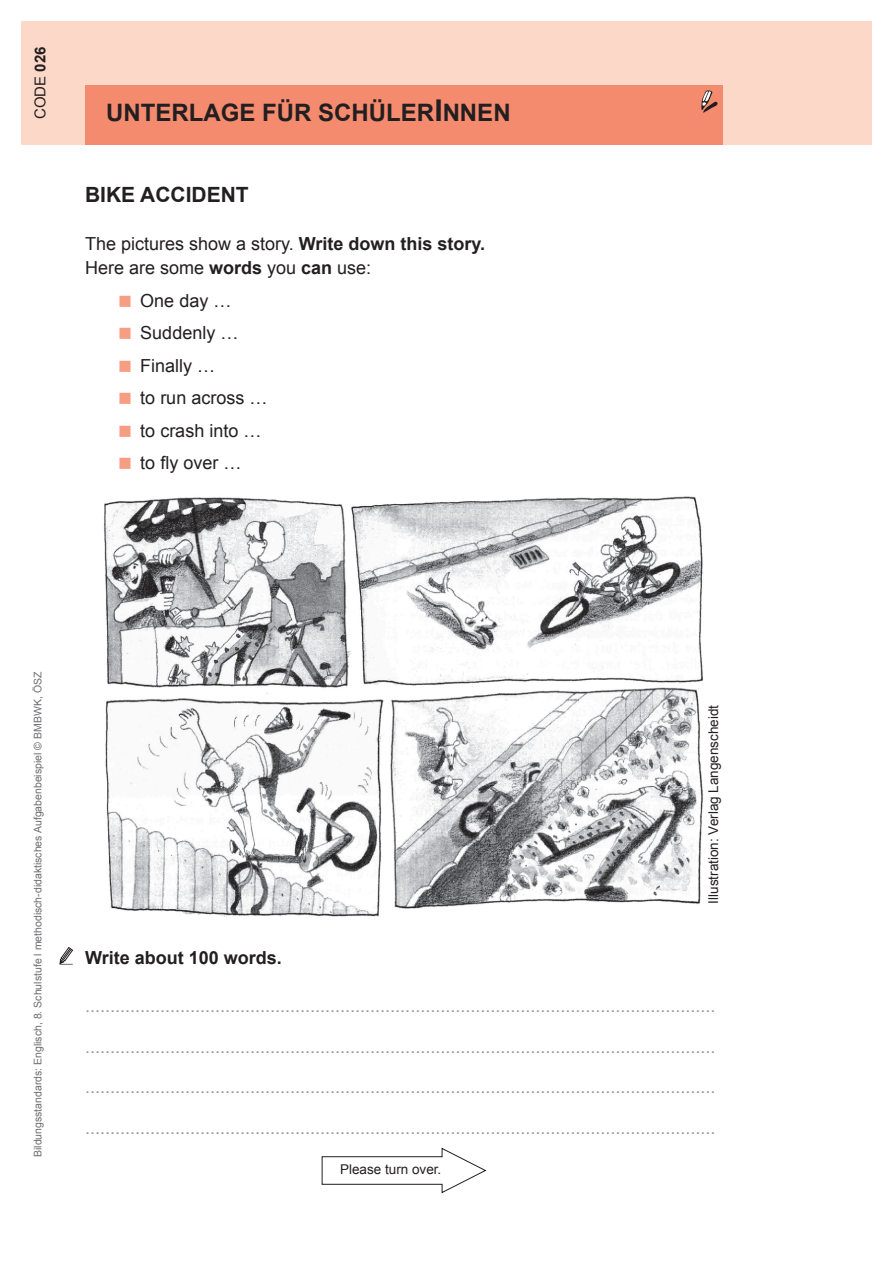
<style>
.page{position:relative;width:893px;height:1263px;background:#fff}
.page>*{position:absolute;margin:0;border:0;box-sizing:border-box;transform-origin:0 0}
.t1{font:700 24px "Arial";color:#231f20}
.t2{font:700 21px "Arial";color:#231f20}
.t3{font:18px "Arial";color:#939598}
.t4{font:18px/24px "Arial";color:#231f20}
.t5{font:700 18px "Arial";color:#231f20}
.t6{font:15px "Arial";color:#231f20}
.t7{font:13.5px "Arial";color:#231f20}
.t8{font:10.5px "Arial";color:#6c6d70}
.s1{font-weight:700}
.s2{font-size:30px}
.s3{color:#f69e84}
</style>
<div class="page">
<svg style="left:59px;top:947px;width:14px;height:18px"></svg>
<div style="left:21px;top:21px;width:851px;height:124px;background:#fcd8c9"></div>
<div style="left:85px;top:85px;width:638px;height:60px;background:#f48a6e"></div>
<svg style="left:701px;top:90px;width:17px;height:23px"></svg>
<img style="left:103px;top:496px;width:600px;height:421px">
<svg style="left:321px;top:1147px;width:166px;height:47px"></svg>
<p class="t6" style="left:31px;top:119px;width:74px;rotate:-90deg">CODE <span class="s1">026</span></p>
<h1 class="t1" style="left:106px;top:97px;width:406px">UNTERLAGE FÜR SCHÜLER<span class="s2">I</span>NNEN</h1>
<p class="t2" style="left:85px;top:181px;width:165px">BIKE ACCIDENT</p>
<p class="t4" style="left:85px;top:232px;width:402px">The pictures show a story. <span class="s1">Write down this story.<br></span>Here are some <span class="s1">words</span> you <span class="s1">can</span> use:</p>
<p class="t4" style="left:119px;top:289px;width:114px"><span class="s3">■</span> One day …</p>
<p class="t4" style="left:119px;top:321px;width:121px"><span class="s3">■</span> Suddenly …</p>
<p class="t4" style="left:119px;top:354px;width:98px"><span class="s3">■</span> Finally …</p>
<p class="t4" style="left:119px;top:386px;width:150px"><span class="s3">■</span> to run across …</p>
<p class="t4" style="left:119px;top:419px;width:144px"><span class="s3">■</span> to crash into …</p>
<p class="t4" style="left:119px;top:451px;width:124px"><span class="s3">■</span> to fly over …</p>
<p class="t8" style="left:31px;top:1157px;width:487px;rotate:-90deg">Bildungsstandards: Englisch, 8. Schulstufe l methodisch-didaktisches Aufgabenbeispiel © BMBWK, ÖSZ</p>
<p class="t5" style="left:85px;top:946px;width:198px">Write about 100 words.</p>
<p class="t7" style="left:704px;top:904px;width:200px;rotate:-90deg">Illustration: Verlag Langenscheidt</p>
<p class="t3" style="left:85px;top:994px;width:632px">..............................................................................................................................</p>
<p class="t3" style="left:85px;top:1034px;width:632px">..............................................................................................................................</p>
<p class="t3" style="left:85px;top:1075px;width:632px">..............................................................................................................................</p>
<p class="t3" style="left:85px;top:1115px;width:632px">..............................................................................................................................</p>
<p class="t7" style="left:340px;top:1161px;width:103px">Please turn over.</p>
</div>
